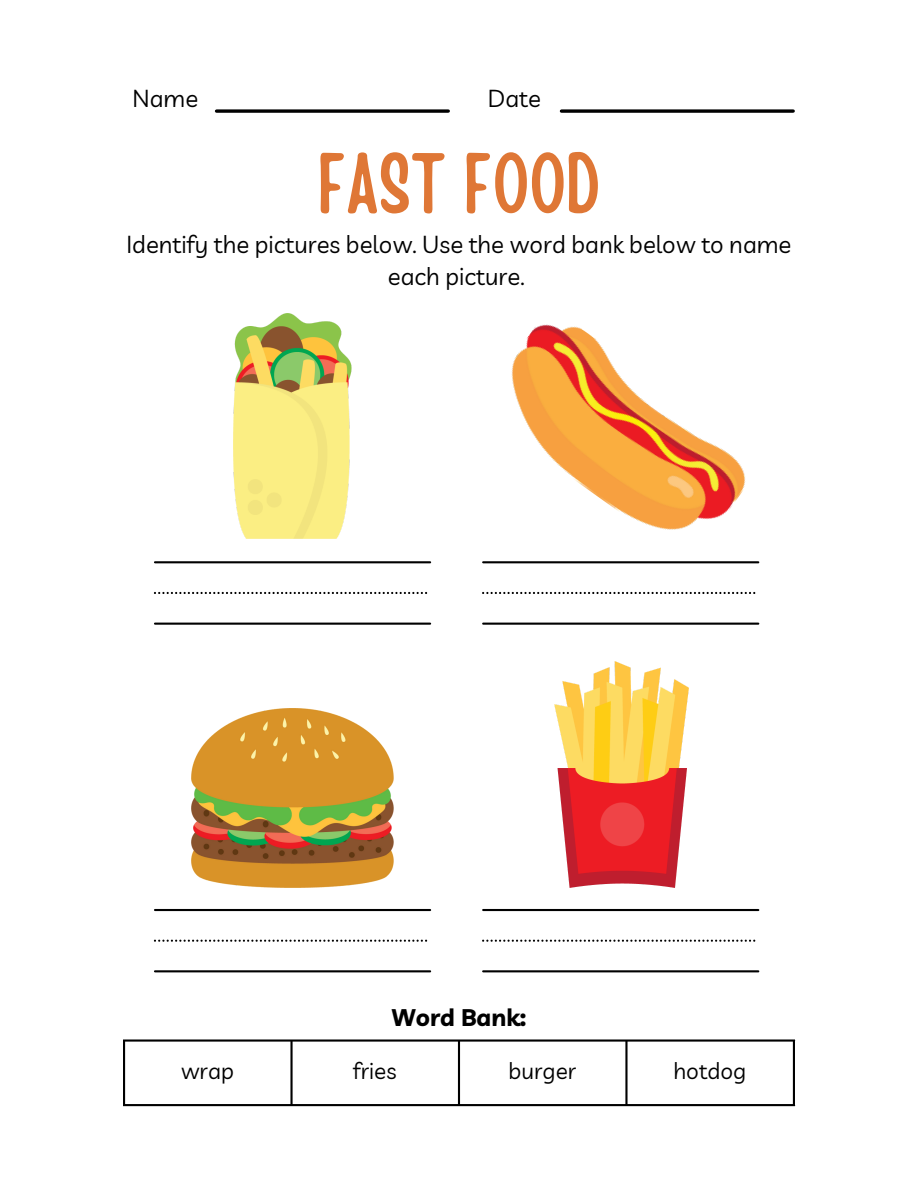
<style>
.page{position:relative;width:918px;height:1188px;background:#fff}
.page>*{position:absolute;margin:0;border:0;box-sizing:border-box;transform-origin:0 0}
.t1{font:84.6px "Handy Casual Condensed";color:#df7736}
.t2{font:24px/32.8px "Livvic";color:#000;text-align:center}
.t3{font:700 24px "Livvic";color:#000}
.t4{font:22.5px "Livvic";color:#000}
</style>
<div class="page">
<svg style="left:217px;top:109px;width:231px;height:4px"></svg>
<svg style="left:561px;top:109px;width:232px;height:4px"></svg>
<hr style="left:123px;top:1042px;width:2px;height:62px;background:#000">
<hr style="left:290px;top:1042px;width:3px;height:62px;background:#000">
<hr style="left:458px;top:1042px;width:2px;height:62px;background:#000">
<hr style="left:625px;top:1042px;width:3px;height:62px;background:#000">
<hr style="left:793px;top:1042px;width:2px;height:62px;background:#000">
<hr style="left:123px;top:1039px;width:672px;height:3px;background:#000">
<hr style="left:123px;top:1104px;width:672px;height:2px;background:#000">
<hr style="left:155px;top:561px;width:275px;height:2px;background:#000">
<svg style="left:154px;top:592px;width:273px;height:2px"></svg>
<hr style="left:155px;top:623px;width:275px;height:2px;background:#000">
<hr style="left:155px;top:909px;width:275px;height:2px;background:#000">
<svg style="left:154px;top:940px;width:273px;height:2px"></svg>
<hr style="left:155px;top:970px;width:275px;height:2px;background:#000">
<svg style="left:482px;top:592px;width:273px;height:2px"></svg>
<hr style="left:483px;top:623px;width:275px;height:2px;background:#000">
<hr style="left:483px;top:909px;width:275px;height:2px;background:#000">
<svg style="left:482px;top:940px;width:273px;height:2px"></svg>
<hr style="left:483px;top:970px;width:275px;height:2px;background:#000">
<img style="left:233px;top:313px;width:118px;height:225px">
<img style="left:482px;top:324px;width:278px;height:239px">
<img style="left:192px;top:708px;width:201px;height:179px">
<img style="left:555px;top:661px;width:134px;height:226px">
<p class="t2" style="left:133px;top:82px;width:67px">Name</p>
<p class="t2" style="left:488px;top:82px;width:55px">Date</p>
<p class="t1" style="left:318px;top:128px;width:284px">FAST FOOD</p>
<p class="t2" style="left:127px;top:227px;width:666px">Identify the pictures below. Use the word bank below to name each picture.</p>
<p class="t3" style="left:391px;top:1002px;width:137px">Word Bank:</p>
<p class="t4" style="left:181px;top:1057px;width:55px">wrap</p>
<p class="t4" style="left:353px;top:1057px;width:45px">fries</p>
<p class="t4" style="left:508px;top:1057px;width:69px">burger</p>
<p class="t4" style="left:673px;top:1057px;width:74px">hotdog</p>
</div>
